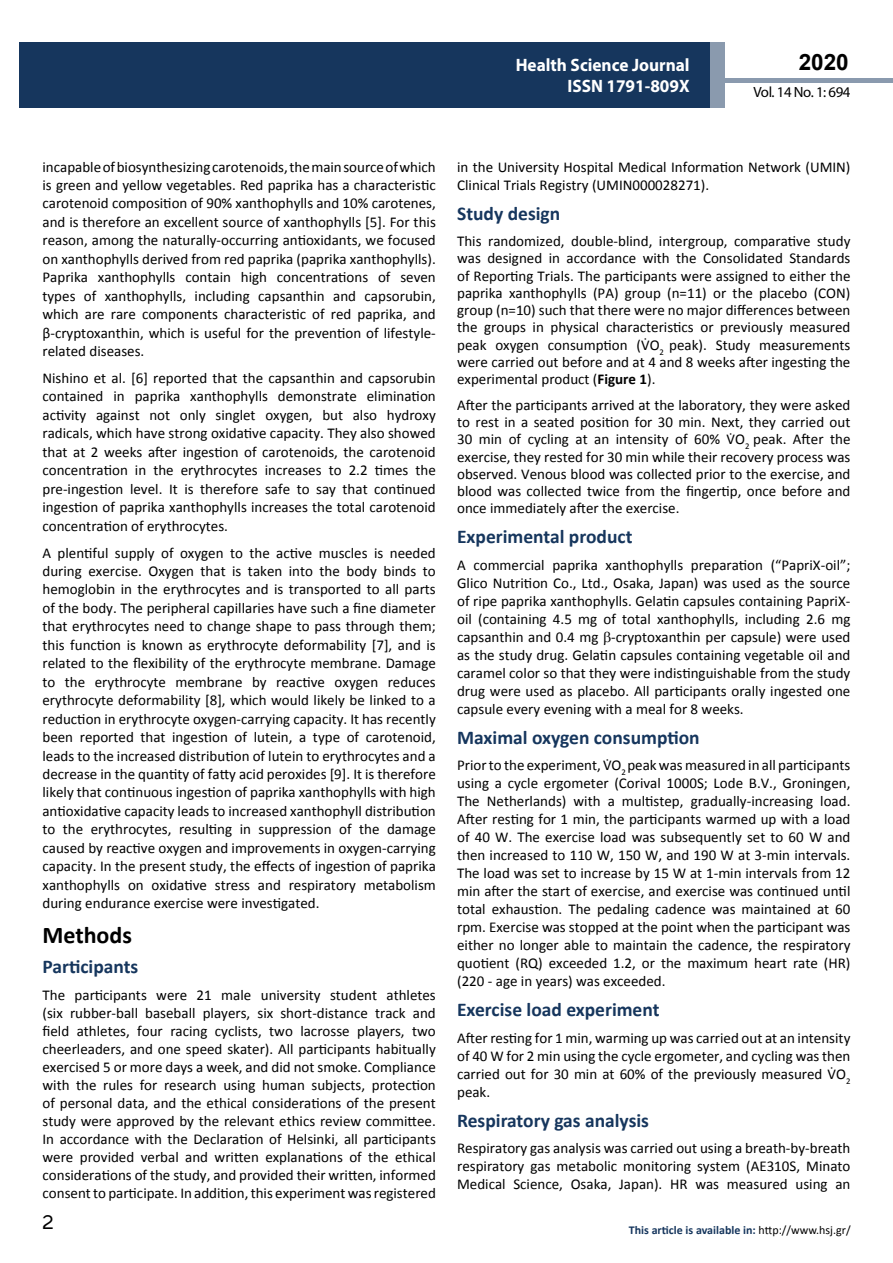
<style>
.page{position:relative;width:893px;height:1263px;background:#fff}
.page>*{position:absolute;margin:0;border:0;box-sizing:border-box;transform-origin:0 0}
.t1{font:25.5px "Tunga";color:#000}
.t2{font:700 24px "Calibri";color:#000}
.t3{font:700 22.5px "Arial";color:#000}
.t4{font:700 19.5px "Calibri";color:#16365d}
.t5{font:700 18px/21.6px "Myriad Pro";color:#fff;text-align:right;scale:.96 1}
.t6{font:15px/18px "Calibri";color:#000;text-align:justify}
.t7{font:14.85px "Myriad Pro";letter-spacing:-.03em;color:#000}
.t8{font:700 12px "Calibri";color:#16365d}
.s1{font-weight:700}
.s2{font-weight:400;color:#000}
</style>
<div class="page">
<hr style="left:725px;top:78px;width:168px;height:4px;background:#8a9aae">
<div style="left:19px;top:42px;width:690px;height:66px;background:#16365d"></div>
<div style="left:709px;top:42px;width:16px;height:66px;background:#8a9aae"></div>
<p class="t5" style="left:517px;top:53px;width:198px">ARCHIVOS DE MEDICINA<br>ISSN 169 - 465</p>
<h3 class="t3" style="left:799px;top:47px;width:52px">2020</h3>
<p class="t5" style="left:516px;top:53px;width:183px">Health Science Journal<br>ISSN 1791-809X</p>
<p class="t7" style="left:754px;top:83px;width:98px">Vol. 14 No. 1: 694</p>
<p class="t6" style="left:42px;top:158px;width:395px">incapableofbiosynthesizingcarotenoids,themainsourceofwhich is green and yellow vegetables. Red paprika has a characteristic carotenoid composition of 90% xanthophylls and 10% carotenes, and is therefore an excellent source of xanthophylls [5]. For this reason, among the naturally-occurring antioxidants, we focused on xanthophylls derived from red paprika (paprika xanthophylls).<br>Paprika xanthophylls contain high concentrations of seven types of xanthophylls, including capsanthin and capsorubin, which are rare components characteristic of red paprika, and β-cryptoxanthin, which is useful for the prevention of lifestyle&shy;related diseases.</p>
<p class="t6" style="left:42px;top:369px;width:395px;line-height:18.5px">Nishino et al. [6] reported that the capsanthin and capsorubin contained in paprika xanthophylls demonstrate elimination activity against not only singlet oxygen, but also hydroxy radicals, which have strong oxidative capacity. They also showed that at 2 weeks after ingestion of carotenoids, the carotenoid concentration in the erythrocytes increases to 2.2 times the pre-ingestion level. It is therefore safe to say that continued ingestion of paprika xanthophylls increases the total carotenoid concentration of erythrocytes.</p>
<p class="t6" style="left:42px;top:543px;width:395px;line-height:18.5px">A plentiful supply of oxygen to the active muscles is needed during exercise. Oxygen that is taken into the body binds to hemoglobin in the erythrocytes and is transported to all parts of the body. The peripheral capillaries have such a fine diameter that erythrocytes need to change shape to pass through them; this function is known as erythrocyte deformability [7], and is related to the flexibility of the erythrocyte membrane. Damage to the erythrocyte membrane by reactive oxygen reduces erythrocyte deformability [8], which would likely be linked to a reduction in erythrocyte oxygen-carrying capacity. It has recently been reported that ingestion of lutein, a type of carotenoid, leads to the increased distribution of lutein to erythrocytes and a decrease in the quantity of fatty acid peroxides [9]. It is therefore likely that continuous ingestion of paprika xanthophylls with high antioxidative capacity leads to increased xanthophyll distribution to the erythrocytes, resulting in suppression of the damage caused by reactive oxygen and improvements in oxygen-carrying capacity. In the present study, the effects of ingestion of paprika xanthophylls on oxidative stress and respiratory metabolism during endurance exercise were investigated.</p>
<h2 class="t2" style="left:43px;top:920px;width:91px">Methods</h2>
<h3 class="t4" style="left:43px;top:954px;width:97px">Participants</h3>
<p class="t6" style="left:43px;top:985px;width:395px">The participants were 21 male university student athletes (six rubber-ball baseball players, six short-distance track and field athletes, four racing cyclists, two lacrosse players, two cheerleaders, and one speed skater). All participants habitually exercised 5 or more days a week, and did not smoke. Compliance with the rules for research using human subjects, protection of personal data, and the ethical considerations of the present study were approved by the relevant ethics review committee.<br>In accordance with the Declaration of Helsinki, all participants were provided verbal and written explanations of the ethical considerations of the study, and provided their written, informed consentto participate. In addition,this experiment wasregistered</p>
<h1 class="t1" style="left:42px;top:1205px;width:13px">2</h1>
<p class="t6" style="left:457px;top:158px;width:395px">in the University Hospital Medical Information Network (UMIN)<br>Clinical Trials Registry (UMIN000028271).</p>
<h3 class="t4" style="left:457px;top:201px;width:105px">Study design</h3>
<p class="t6" style="left:457px;top:233px;width:395px;line-height:17.2px">This randomized, double-blind, intergroup, comparative study was designed in accordance with the Consolidated Standards of Reporting Trials. The participants were assigned to either the paprika xanthophylls (PA) group (n=11) or the placebo (CON) group (n=10) such that there were no major differences between the groups in physical characteristics or previously measured peak oxygen consumption (V̇O<sub>2</sub> peak). Study measurements were carried out before and at 4 and 8 weeks after ingesting the experimental product (<span class="s1">Figure 1</span>).</p>
<p class="t6" style="left:457px;top:396px;width:395px;line-height:17.2px">After the participants arrived at the laboratory, they were asked to rest in a seated position for 30 min. Next, they carried out 30 min of cycling at an intensity of 60% V̇O<sub>2</sub> peak. After the exercise, they rested for 30 min while their recovery process was observed. Venous blood was collected prior to the exercise, and blood was collected twice from the fingertip, once before and once immediately after the exercise.</p>
<h3 class="t4" style="left:457px;top:524px;width:177px">Experimental product</h3>
<p class="t6" style="left:457px;top:556px;width:395px">A commercial paprika xanthophylls preparation (“PapriX-oil”; Glico Nutrition Co., Ltd., Osaka, Japan) was used as the source of ripe paprika xanthophylls. Gelatin capsules containing PapriX&shy;oil (containing 4.5 mg of total xanthophylls, including 2.6 mg capsanthin and 0.4 mg -cryptoxanthin per capsule) were used as the study drug. Gelatin capsules containing vegetable oil and caramel color so that they were indistinguishable from the study drug were used as placebo. All participants orally ingested one capsule every evening with a meal for 8 weeks.</p>
<h3 class="t4" style="left:457px;top:725px;width:244px">Maximal oxygen consumption</h3>
<p class="t6" style="left:457px;top:756px;width:395px">Priorto the experiment, V̇O<sub>2</sub> peak wasmeasured in all participants using a cycle ergometer (Corival 1000S; Lode B.V., Groningen, The Netherlands) with a multistep, gradually-increasing load.<br>After resting for 1 min, the participants warmed up with a load of 40 W. The exercise load was subsequently set to 60 W and then increased to 110 W, 150 W, and 190 W at 3-min intervals.<br>The load was set to increase by 15 W at 1-min intervals from 12 min after the start of exercise, and exercise was continued until total exhaustion. The pedaling cadence was maintained at 60 rpm. Exercise was stopped at the point when the participant was either no longer able to maintain the cadence, the respiratory quotient (RQ) exceeded 1.2, or the maximum heart rate (HR) (220 - age in years) was exceeded.</p>
<h3 class="t4" style="left:457px;top:997px;width:204px">Exercise load experiment</h3>
<p class="t6" style="left:457px;top:1029px;width:395px">After resting for 1 min, warming up was carried out at an intensity of 40 W for 2 min using the cycle ergometer, and cycling was then carried out for 30 min at 60% of the previously measured V̇O<sub>2 </sub>peak.</p>
<h3 class="t4" style="left:457px;top:1108px;width:193px">Respiratory gas analysis</h3>
<p class="t6" style="left:457px;top:1139px;width:395px">Respiratory gas analysis was carried out using a breath-by-breath respiratory gas metabolic monitoring system (AE310S, Minato Medical Science, Osaka, Japan). HR was measured using an</p>
<p class="t8" style="left:629px;top:1223px;width:223px">This article is available in: <span class="s2">http://www.hsj.gr/</span></p>
</div>
